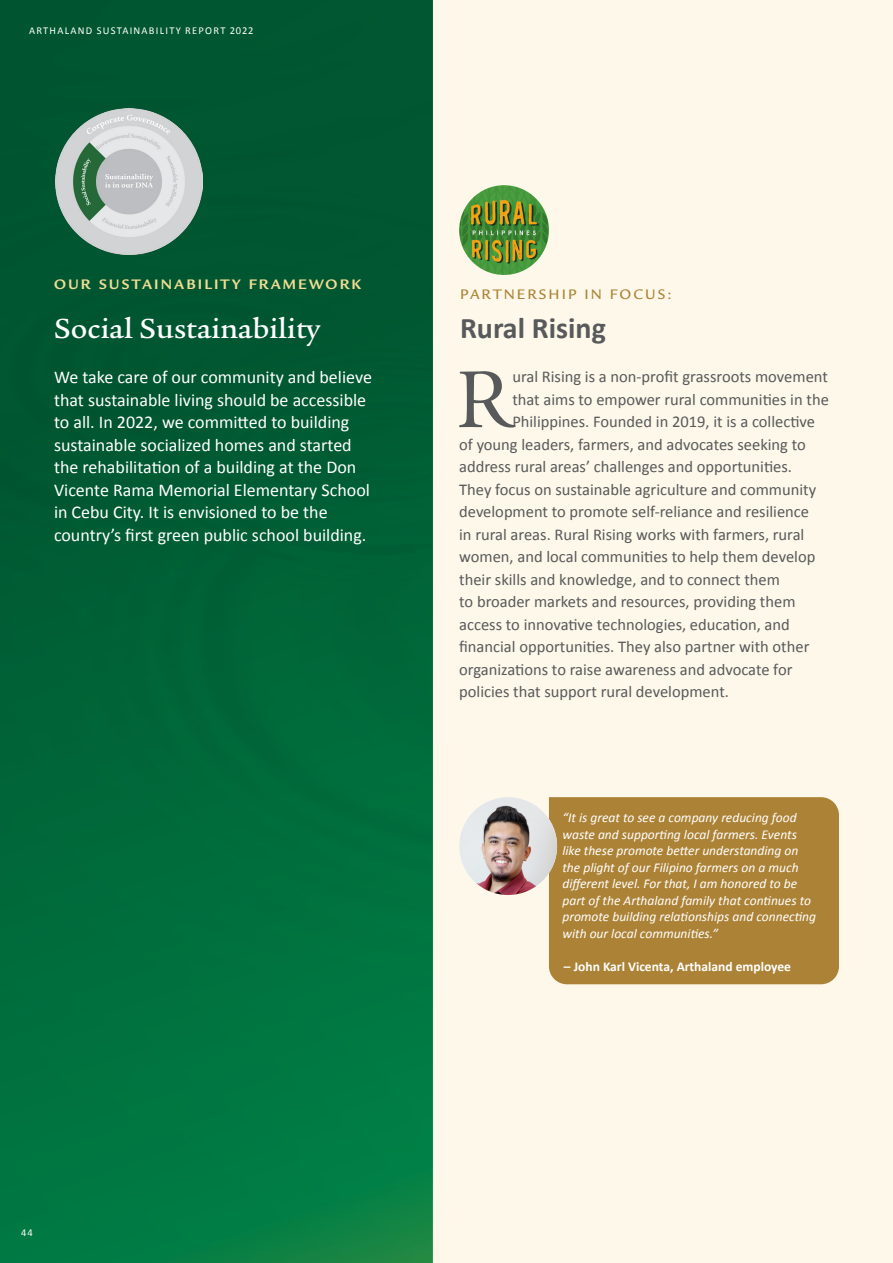
<style>
.page{position:relative;width:893px;height:1263px;background:#fff}
.page>*{position:absolute;margin:0;border:0;box-sizing:border-box;transform-origin:0 0}
.t1{font:87.3px "Legacy Serif Std";color:#58595b}
.t2{font:500 30px "Legacy Serif Std";color:#fff}
.t3{font:700 30px "Calibri";color:#58595b}
.t4{font:18px/22.5px "Calibri";color:#fff}
.t5{font:16.5px "Calibri";color:#58595b}
.t6{font:700 15px "Legacy Sans Std";letter-spacing:.14em;color:#f3dc93}
.t7{font:500 15px "Legacy Sans Std";letter-spacing:.14em;color:#ac8336}
.t8{font:italic 13.5px/16.5px "Calibri";color:#fff}
.t9{font:700 13.5px "Calibri";color:#fff}
.t10{font:10.5px "Calibri";letter-spacing:.12em;color:#fff}
</style>
<div class="page">
<div style="left:0;top:0;width:433px;height:1263px;background:linear-gradient(to bottom,#004e2c,#017c44)"></div>
<div style="left:433px;top:0;width:460px;height:1263px;background:#fdf8e9"></div>
<img style="left:55px;top:108px;width:147px;height:147px">
<img style="left:459px;top:185px;width:90px;height:90px;border-radius:45px">
<div style="left:549px;top:797px;width:290px;height:187px;background:#ac8336"></div>
<img style="left:459px;top:797px;width:98px;height:98px;border-radius:49px">
<p class="t10" style="left:29px;top:24px;width:226px">ARTHALAND SUSTAINABILITY REPORT 2022</p>
<p class="t6" style="left:54px;top:276px;width:308px">OUR SUSTAINABILITY FRAMEWORK</p>
<p class="t7" style="left:460px;top:286px;width:213px">PARTNERSHIP IN FOCUS:</p>
<h2 class="t3" style="left:460px;top:309px;width:147px">Rural Rising</h2>
<h2 class="t2" style="left:54px;top:312px;width:267px">Social Sustainability</h2>
<p class="t4" style="left:54px;top:366px;width:320px">We take care of our community and believe that sustainable living should be accessible to all. In 2022, we committed to building sustainable socialized homes and started the rehabilitation of a building at the Don Vicente Rama Memorial Elementary School in Cebu City. It is envisioned to be the country’s first green public school building.</p>
<h1 class="t1" style="left:456px;top:350px;width:58px">R</h1>
<p class="t5" style="left:512px;top:366px;width:317px">ural Rising is a non-profit grassroots movement</p>
<p class="t5" style="left:512px;top:389px;width:318px">that aims to empower rural communities in the</p>
<p class="t5" style="left:512px;top:411px;width:304px">Philippines. Founded in 2019, it is a collective</p>
<p class="t5" style="left:459px;top:434px;width:348px">of young leaders, farmers, and advocates seeking to</p>
<p class="t5" style="left:459px;top:456px;width:334px">address rural areas’ challenges and opportunities.</p>
<p class="t5" style="left:459px;top:479px;width:358px">They focus on sustainable agriculture and community</p>
<p class="t5" style="left:459px;top:501px;width:351px">development to promote self-reliance and resilience</p>
<p class="t5" style="left:459px;top:524px;width:347px">in rural areas. Rural Rising works with farmers, rural</p>
<p class="t5" style="left:459px;top:546px;width:358px">women, and local communities to help them develop</p>
<p class="t5" style="left:459px;top:569px;width:322px">their skills and knowledge, and to connect them</p>
<p class="t5" style="left:459px;top:591px;width:338px">to broader markets and resources, providing them</p>
<p class="t5" style="left:459px;top:614px;width:332px">access to innovative technologies, education, and</p>
<p class="t5" style="left:459px;top:636px;width:352px">financial opportunities. They also partner with other</p>
<p class="t5" style="left:459px;top:659px;width:335px">organizations to raise awareness and advocate for</p>
<p class="t5" style="left:459px;top:681px;width:271px">policies that support rural development.</p>
<p class="t10" style="left:21px;top:1225px;width:13px">44</p>
<p class="t8" style="left:562px;top:809px;width:255px">“It is great to see a company reducing food waste and supporting local farmers. Events like these promote better understanding on the plight of our Filipino farmers on a much different level. For that, I am honored to be part of the Arthaland family that continues to promote building relationships and connecting with our local communities.”</p>
<p class="t9" style="left:564px;top:958px;width:229px">– John Karl Vicenta, Arthaland employee</p>
</div>
